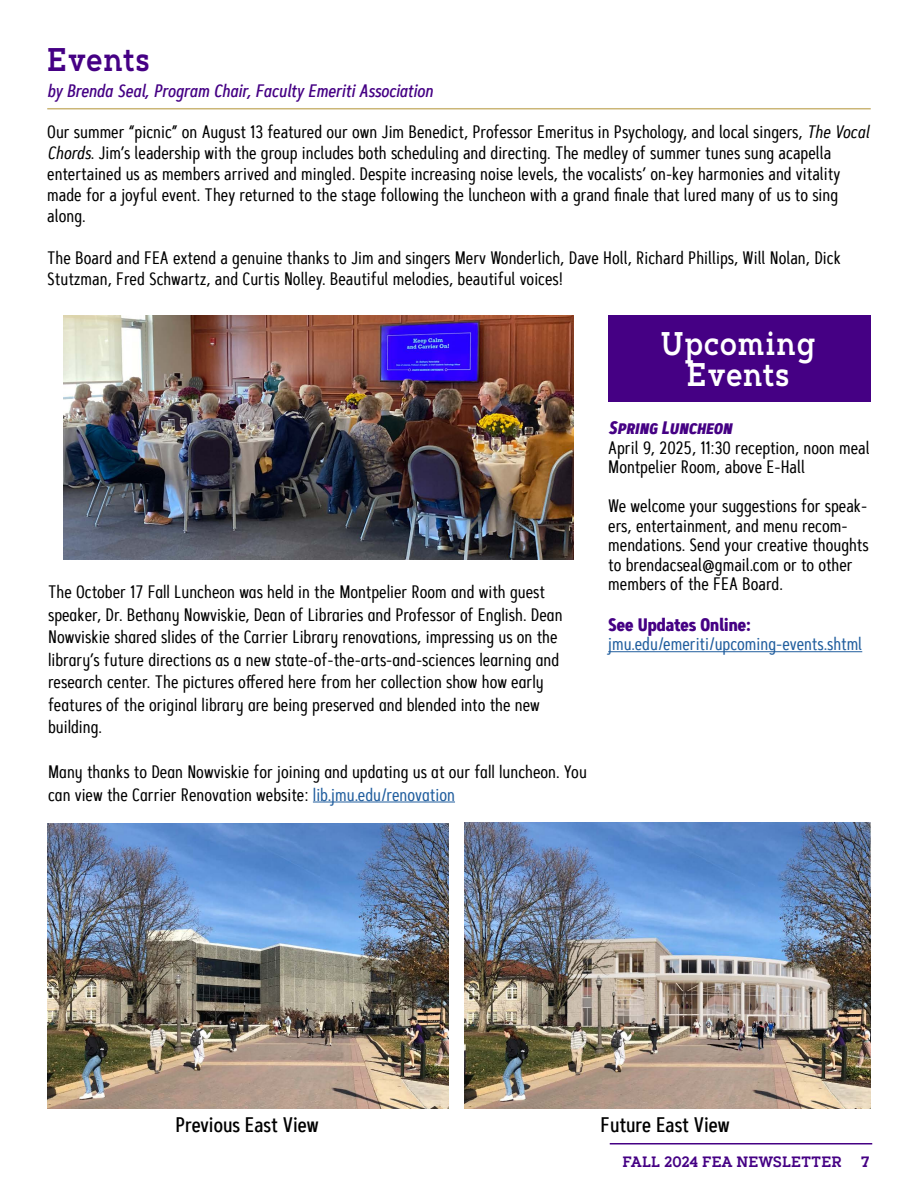
<style>
.page{position:relative;width:918px;height:1188px;background:#fff}
.page>*{position:absolute;margin:0;border:0;box-sizing:border-box;transform-origin:0 0}
.t1{font:600 32.85px/31.5px "Artegra Slab";letter-spacing:.04em;color:#fff;text-align:center;scale:.83 1}
.t2{font:600 32.85px "Artegra Slab";letter-spacing:.04em;color:#450084;scale:.83 1}
.t3{font:500 21px "Artegra Sans Cn";color:#000}
.t4{font:18px/21px "Artegra Sans Cn";color:#000}
.t5{font:18px/22.5px "Artegra Sans Cn Alt";color:#000}
.t6{font:18px "Artegra Sans Cn Medium It";color:#450084}
.t7{font:18px "Artegra Sans Cn";color:#215e9e}
.t8{font:700 18px "Artegra Sans Cn";color:#450084}
.t9{font:18px "Artegra Sans Cn SC Bold It";color:#450084}
.t10{font:600 15px "Artegra Slab";color:#450084;scale:.92 1}
.t11{font:600 15px "Artegra Slab";color:#450084}
.s1{font-family:"Artegra Sans Cn Regular It"}
.s2{color:#215e9e}
</style>
<div class="page">
<hr style="left:610px;top:1143px;width:262px;height:1px;background:#450084">
<hr style="left:313px;top:802px;width:142px;height:1px;background:#215e9e">
<hr style="left:608px;top:651px;width:254px;height:1px;background:#215e9e">
<div style="left:608px;top:315px;width:263px;height:87px;background:#450084"></div>
<hr style="left:47px;top:108px;width:824px;height:1px;background:#cbb677">
<img style="left:47px;top:824px;width:401px;height:285px">
<img style="left:464px;top:823px;width:407px;height:286px">
<img style="left:63px;top:315px;width:510px;height:244px">
<h1 class="t2" style="left:47px;top:36px;width:125px">Events</h1>
<p class="t6" style="left:47px;top:79px;width:387px">by Brenda Seal, Program Chair, Faculty Emeriti Association</p>
<p class="t4" style="left:47px;top:120px;width:824px">Our summer “picnic” on August 13 featured our own Jim Benedict, Professor Emeritus in Psychology, and local singers, <span class="s1">The Vocal Chords</span>. Jim’s leadership with the group includes both scheduling and directing. The medley of summer tunes sung acapella entertained us as members arrived and mingled. Despite increasing noise levels, the vocalists’ on-key harmonies and vitality made for a joyful event. They returned to the stage following the luncheon with a grand finale that lured many of us to sing along.</p>
<p class="t4" style="left:47px;top:246px;width:795px">The Board and FEA extend a genuine thanks to Jim and singers Merv Wonderlich, Dave Holl, Richard Phillips, Will Nolan, Dick<br>Stutzman, Fred Schwartz, and Curtis Nolley. Beautiful melodies, beautiful voices!</p>
<p class="t5" style="left:48px;top:580px;width:516px">The October 17 Fall Luncheon was held in the Montpelier Room and with guest speaker, Dr. Bethany Nowviskie, Dean of Libraries and Professor of English. Dean Nowviskie shared slides of the Carrier Library renovations, impressing us on the library’s future directions as a new state-of-the-arts-and-sciences learning and research center. The pictures offered here from her collection show how early features of the original library are being preserved and blended into the new building.</p>
<p class="t5" style="left:48px;top:760px;width:540px">Many thanks to Dean Nowviskie for joining and updating us at our fall luncheon. You can view the Carrier Renovation website: <span class="s2">lib.jmu.edu/renovation</span></p>
<h1 class="t1" style="left:661px;top:328px;width:188px">Upcoming<br>Events</h1>
<p class="t9" style="left:608px;top:415px;width:125px">Spring Luncheon</p>
<p class="t4" style="left:608px;top:438px;width:263px;line-height:19.5px">April 9, 2025, 11:30 reception, noon meal<br>Montpelier Room, above E-Hall</p>
<p class="t4" style="left:608px;top:496px;width:262px;line-height:19.5px">We welcome your suggestions for speak&shy;ers, entertainment, and menu recom&shy;mendations. Send your creative thoughts to brendacseal@gmail.com or to other members of the FEA Board.</p>
<p class="t8" style="left:608px;top:611px;width:144px">See Updates Online:</p>
<p class="t7" style="left:608px;top:632px;width:256px">jmu.edu/emeriti/upcoming-events.shtml</p>
<p class="t3" style="left:175px;top:1110px;width:145px">Previous East View</p>
<p class="t3" style="left:601px;top:1110px;width:131px">Future East View</p>
<p class="t10" style="left:623px;top:1151px;width:240px">FALL 2024 FEA NEWSLETTER</p>
<p class="t11" style="left:861px;top:1151px;width:11px">7</p>
</div>
